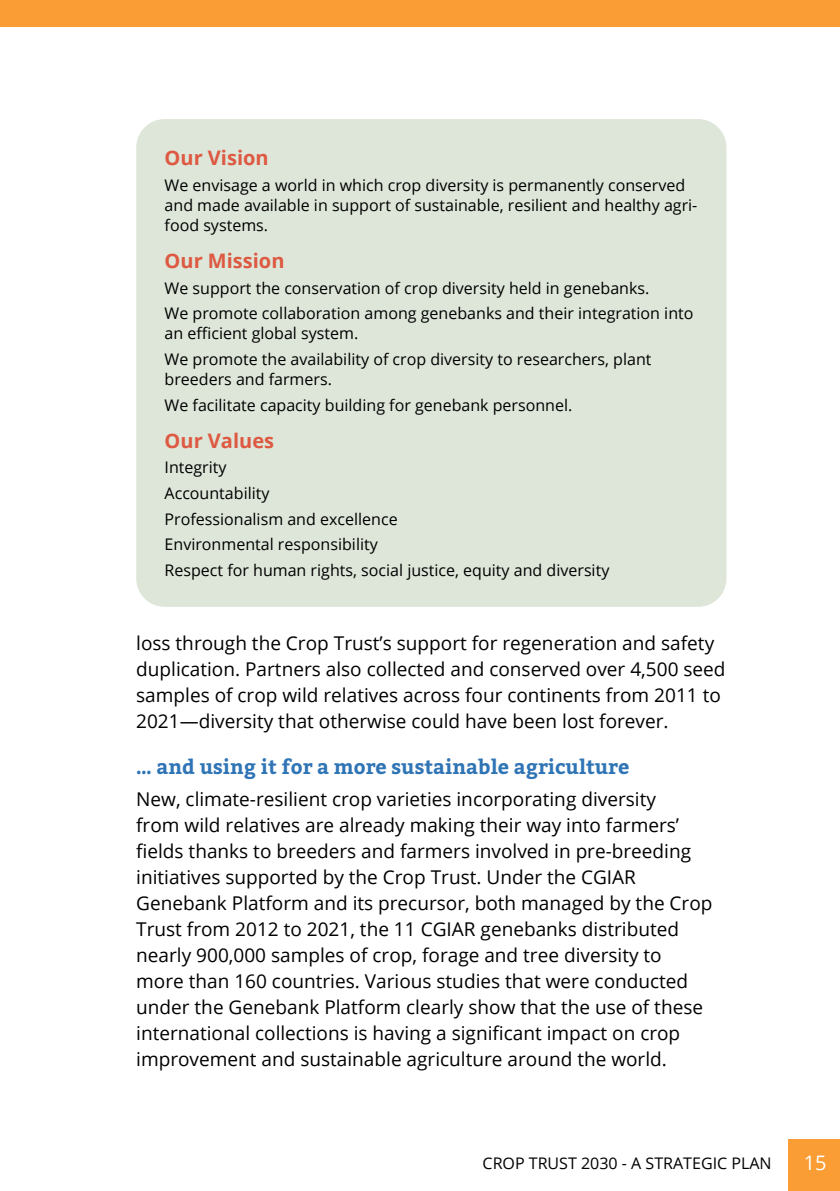
<style>
.page{position:relative;width:840px;height:1191px;background:#fff}
.page>*{position:absolute;margin:0;border:0;box-sizing:border-box;transform-origin:0 0}
.t1{font:700 20px "Bitter";color:#2f74b5}
.t2{font:700 20px "Open Sans";color:#dd5942}
.t3{font:20px "Open Sans";color:#fff}
.t4{font:19px/26px "Open Sans";color:#000}
.t5{font:16px/25.6px "Open Sans";color:#000}
</style>
<div class="page">
<div style="left:136px;top:119px;width:590px;height:488px;background:#dee6d9;border-radius:28px"></div>
<div style="left:787px;top:1138px;width:52px;height:53px;background:#f99d34"></div>
<div style="left:0;top:0;width:839px;height:27px;background:#f99d34"></div>
<p class="t2" style="left:164px;top:144px;width:105px">Our Vision</p>
<p class="t5" style="left:164px;top:175px;width:534px;line-height:20px">We envisage a world in which crop diversity is permanently conserved and made available in support of sustainable, resilient and healthy agri&shy;food systems.</p>
<p class="t2" style="left:164px;top:246px;width:121px">Our Mission</p>
<p class="t5" style="left:164px;top:274px;width:530px">We support the conservation of crop diversity held in genebanks.<br>We promote collaboration among genebanks and their integration into</p>
<p class="t5" style="left:164px;top:320px;width:488px">an efficient global system.<br>We promote the availability of crop diversity to researchers, plant</p>
<p class="t5" style="left:164px;top:366px;width:409px">breeders and farmers.<br>We facilitate capacity building for genebank personnel.</p>
<p class="t2" style="left:164px;top:426px;width:111px">Our Values</p>
<p class="t5" style="left:164px;top:454px;width:446px">Integrity<br>Accountability<br>Professionalism and excellence<br>Environmental responsibility<br>Respect for human rights, social justice, equity and diversity</p>
<p class="t4" style="left:136px;top:629px;width:590px">loss through the Crop Trust’s support for regeneration and safety duplication. Partners also collected and conserved over 4,500 seed samples of crop wild relatives across four continents from 2011 to 2021—diversity that otherwise could have been lost forever.</p>
<p class="t1" style="left:136px;top:754px;width:494px">… and using it for a more sustainable agriculture</p>
<p class="t4" style="left:136px;top:785px;width:577px">New, climate-resilient crop varieties incorporating diversity<br>from wild relatives are already making their way into farmers’ fields thanks to breeders and farmers involved in pre-breeding initiatives supported by the Crop Trust. Under the CGIAR Genebank Platform and its precursor, both managed by the Crop Trust from 2012 to 2021, the 11 CGIAR genebanks distributed nearly 900,000 samples of crop, forage and tree diversity to more than 160 countries. Various studies that were conducted under the Genebank Platform clearly show that the use of these international collections is having a significant impact on crop improvement and sustainable agriculture around the world.</p>
<p class="t5" style="left:482px;top:1150px;width:290px">CROP TRUST 2030 - A STRATEGIC PLAN</p>
<p class="t3" style="left:803px;top:1148px;width:24px">15</p>
</div>
